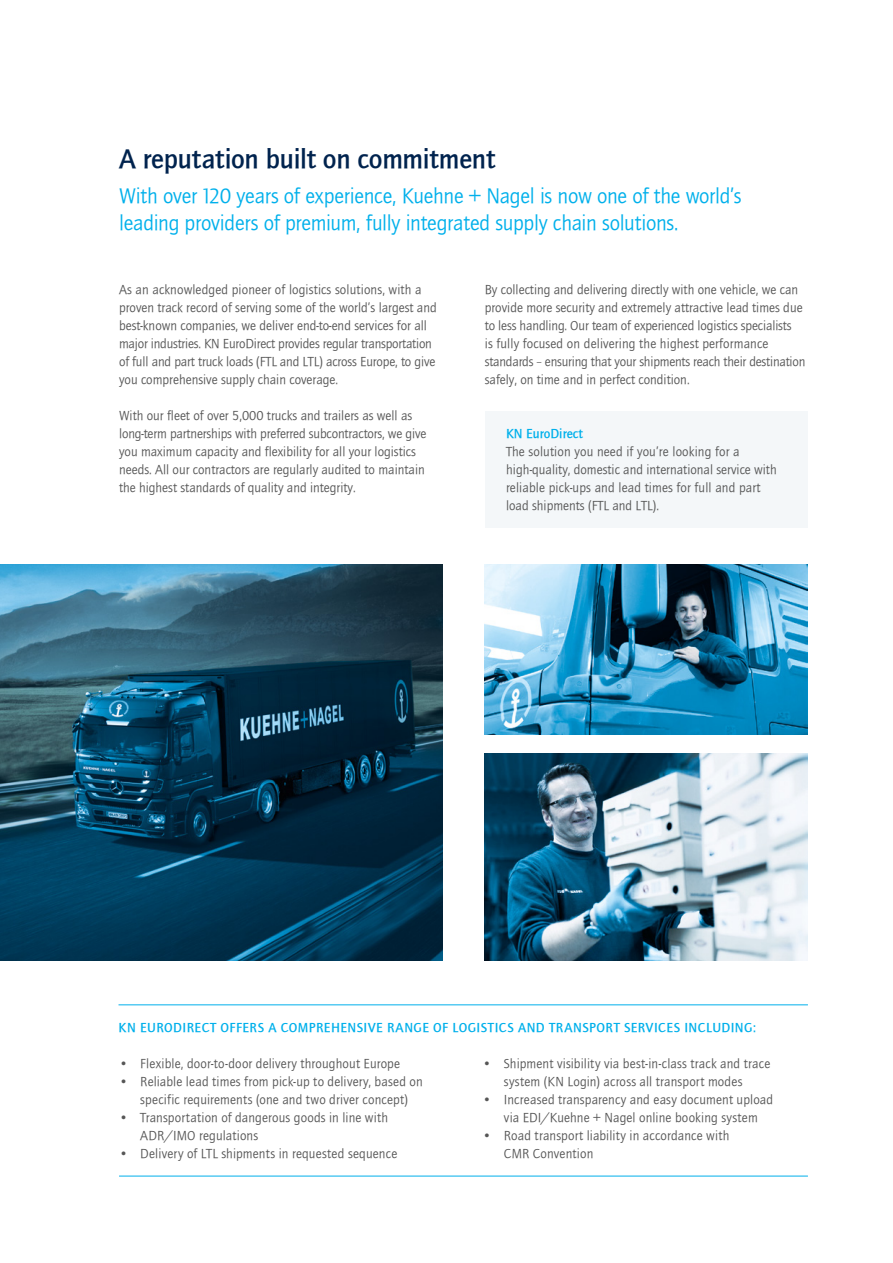
<style>
.page{position:relative;width:893px;height:1263px;background:#fff}
.page>*{position:absolute;margin:0;border:0;box-sizing:border-box;transform-origin:0 0}
.t1{font:27.75px "Quay Itc T Bold";letter-spacing:-.005em;color:#00234e}
.t2{font:21.75px/27px "Quay Itc T Book";letter-spacing:-.015em;color:#00b0eb}
.t3{font:13.5px/18px "Quay Itc T Book";color:#565656}
.t4{font:13.5px "Quay Itc T Bold";letter-spacing:.03em;color:#00b0eb}
.t5{font:13.5px "Quay Itc T Bold";color:#00b0eb}
</style>
<div class="page">
<img style="left:485px;top:754px;width:322px;height:206px">
<hr style="left:119px;top:1176px;width:689px;height:1px;background:#00b0eb">
<img style="left:0;top:564px;width:442px;height:396px">
<img style="left:485px;top:564px;width:323px;height:171px">
<div style="left:485px;top:411px;width:323px;height:117px;background:#f4f7f9"></div>
<hr style="left:119px;top:1004px;width:689px;height:1px;background:#00b0eb">
<h1 class="t1" style="left:119px;top:143px;width:378px">A reputation built on commitment</h1>
<h2 class="t2" style="left:119px;top:182px;width:624px">With over 120 years of experience, Kuehne + Nagel is now one of the world’s leading providers of premium, fully integrated supply chain solutions.</h2>
<p class="t3" style="left:119px;top:281px;width:319px">As an acknowledged pioneer of logistics solutions, with a proven track record of serving some of the world’s largest and best-known companies, we deliver end-to-end services for all major industries. KN EuroDirect provides regular transportation of full and part truck loads (FTL and LTL) across Europe, to give you comprehensive supply chain coverage.</p>
<p class="t3" style="left:119px;top:407px;width:309px">With our fleet of over 5,000 trucks and trailers as well as long-term partnerships with preferred subcontractors, we give you maximum capacity and flexibility for all your logistics needs. All our contractors are regularly audited to maintain the highest standards of quality and integrity.</p>
<p class="t3" style="left:485px;top:281px;width:322px">By collecting and delivering directly with one vehicle, we can provide more security and extremely attractive lead times due to less handling. Our team of experienced logistics specialists<br>is fully focused on delivering the highest performance standards – ensuring that your shipments reach their destination safely, on time and in perfect condition.</p>
<p class="t5" style="left:506px;top:426px;width:78px">KN EuroDirect</p>
<p class="t3" style="left:506px;top:442px;width:272px">The solution you need if you’re looking for a high-quality, domestic and international service with reliable pick-ups and lead times for full and part load shipments (FTL and LTL).</p>
<p class="t4" style="left:119px;top:1020px;width:639px">KN EURODIRECT OFFERS A COMPREHENSIVE RANGE OF LOGISTICS AND TRANSPORT SERVICES INCLUDING:</p>
<p class="t3" style="left:119px;top:1054px;width:283px">• Flexible, door-to-door delivery throughout Europe</p>
<p class="t3" style="left:119px;top:1072px;width:305px;text-align:center">• Reliable lead times from pick-up to delivery, based on specific requirements (one and two driver concept)</p>
<p class="t3" style="left:140px;top:1108px;width:249px;text-indent:-21px">• Transportation of dangerous goods in line with<br>ADR/IMO regulations</p>
<p class="t3" style="left:119px;top:1144px;width:280px">• Delivery of LTL shipments in requested sequence</p>
<p class="t3" style="left:483px;top:1054px;width:289px;text-align:center">• Shipment visibility via best-in-class track and trace system (KN Login) across all transport modes</p>
<p class="t3" style="left:483px;top:1090px;width:292px;text-align:center">• Increased transparency and easy document upload via EDI/Kuehne + Nagel online booking system</p>
<p class="t3" style="left:504px;top:1126px;width:227px;text-indent:-21px">• Road transport liability in accordance with<br>CMR Convention</p>
</div>
